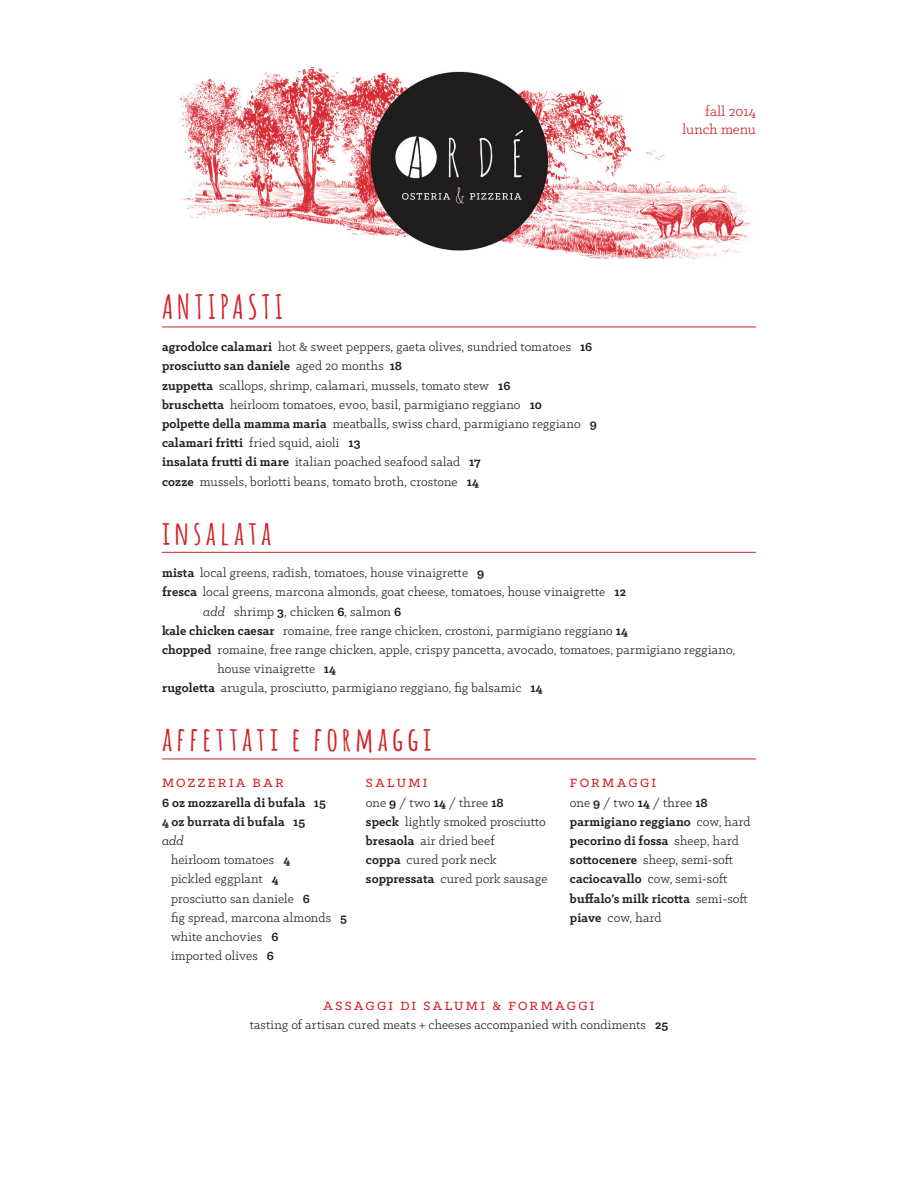
<style>
.page{position:relative;width:918px;height:1188px;background:#fff}
.page>*{position:absolute;margin:0;border:0;box-sizing:border-box;transform-origin:0 0}
.t1{font:700 33px "Amatic";letter-spacing:.16em;color:#d1232a}
.t2{font:15px/18px "Klinic Slab";color:#d1232a;text-align:right}
.t3{font:13.5px/19.2px "Klinic Slab";letter-spacing:.01em;color:#231f20}
.t4{font:700 13.5px/19.2px "Klinic Slab";letter-spacing:.01em;color:#231f20}
.t5{font:500 13.5px "Klinic Slab";letter-spacing:.17em;color:#d1232a}
.s1{font-weight:700}
.s2{font-style:italic}
.s3{font-weight:500;color:#d1232a}
.s4{font-weight:400}
</style>
<div class="page">
<img style="left:179px;top:67px;width:571px;height:192px">
<hr style="left:162px;top:327px;width:594px;height:1px;background:#d1232a">
<hr style="left:162px;top:552px;width:594px;height:1px;background:#d1232a">
<hr style="left:162px;top:759px;width:594px;height:1px;background:#d1232a">
<p class="t2" style="left:682px;top:102px;width:75px">fall 2014 lunch menu</p>
<h1 class="t1" style="left:162px;top:283px;width:122px">ANTIPASTI</h1>
<p class="t3" style="left:162px;top:337px;width:436px"><span class="s1">agrodolce calamari</span> hot &amp; sweet peppers, gaeta olives, sundried tomatoes <span class="s1">16 prosciutto san daniele</span> aged 20 months <span class="s1">18<br>zuppetta</span> scallops, shrimp, calamari, mussels, tomato stew <span class="s1">16<br>bruschetta</span> heirloom tomatoes, evoo, basil, parmigiano reggiano <span class="s1">10<br>polpette della mamma maria</span> meatballs, swiss chard, parmigiano reggiano <span class="s1">9 calamari fritti</span> fried squid, aioli <span class="s1">13<br>insalata frutti di mare</span> italian poached seafood salad <span class="s1">17<br>cozze</span> mussels, borlotti beans, tomato broth, crostone <span class="s1">14</span></p>
<h1 class="t1" style="left:162px;top:509px;width:111px">insalata</h1>
<p class="t3" style="left:162px;top:563px;width:324px"><span class="s1">mista</span> local greens, radish, tomatoes, house vinaigrette <span class="s1">9</span></p>
<p class="t3" style="left:162px;top:582px;width:466px"><span class="s1">fresca</span> local greens, marcona almonds, goat cheese, tomatoes, house vinaigrette <span class="s1">12</span></p>
<p class="t3" style="left:203px;top:601px;width:200px"><span class="s2">add</span> shrimp <span class="s1">3</span>, chicken <span class="s1">6</span>, salmon <span class="s1">6</span></p>
<p class="t3" style="left:162px;top:621px;width:468px"><span class="s1">kale chicken caesar</span> romaine, free range chicken, crostoni, parmigiano reggiano <span class="s1">14</span></p>
<p class="t3" style="left:162px;top:640px;width:575px"><span class="s1">chopped</span> romaine, free range chicken, apple, crispy pancetta, avocado, tomatoes, parmigiano reggiano,</p>
<p class="t3" style="left:218px;top:659px;width:120px">house vinaigrette <span class="s1">14</span></p>
<p class="t3" style="left:162px;top:678px;width:382px"><span class="s1">rugoletta</span> arugula, prosciutto, parmigiano reggiano, fig balsamic <span class="s1">14</span></p>
<h1 class="t1" style="left:162px;top:715px;width:271px">affettati e formaggi</h1>
<p class="t5" style="left:162px;top:775px;width:123px">MOZZERIA BAR</p>
<p class="t4" style="left:162px;top:793px;width:165px">6 oz mozzarella di bufala 15<br>4 oz burrata di bufala 15</p>
<p class="t3" style="left:171px;top:831px;width:177px;text-indent:-9px"><span class="s2">add<br></span>heirloom tomatoes <span class="s1">4<br></span>pickled eggplant <span class="s1">4<br></span>prosciutto san daniele <span class="s1">6<br></span>fig spread, marcona almonds <span class="s1">5 </span>white anchovies <span class="s1">6<br></span>imported olives <span class="s1">6</span></p>
<p class="t3" style="left:366px;top:773px;width:183px"><span class="s3">SALUMI<br></span>one <span class="s1">9</span> / two <span class="s1">14</span> / three <span class="s1">18<br>speck</span> lightly smoked prosciutto <span class="s1">bresaola</span> air dried beef<br><span class="s1">coppa</span> cured pork neck <span class="s1">soppressata</span> cured pork sausage</p>
<p class="t4" style="left:570px;top:773px;width:182px"><span class="s3">FORMAGGI<br></span><span class="s4">one</span> 9 <span class="s4">/ two</span> 14 <span class="s4">/ three</span> 18 parmigiano reggiano <span class="s4">cow, hard </span>pecorino di fossa <span class="s4">sheep, hard </span>sottocenere <span class="s4">sheep, semi-soft </span>caciocavallo <span class="s4">cow, semi-soft </span>buffalo’s milk ricotta <span class="s4">semi-soft </span>piave <span class="s4">cow, hard</span></p>
<p class="t3" style="left:250px;top:996px;width:420px;text-align:center"><span class="s3">ASSAGGI DI SALUMI &amp; FORMAGGI<br></span>tasting of artisan cured meats + cheeses accompanied with condiments <span class="s1">25</span></p>
</div>
